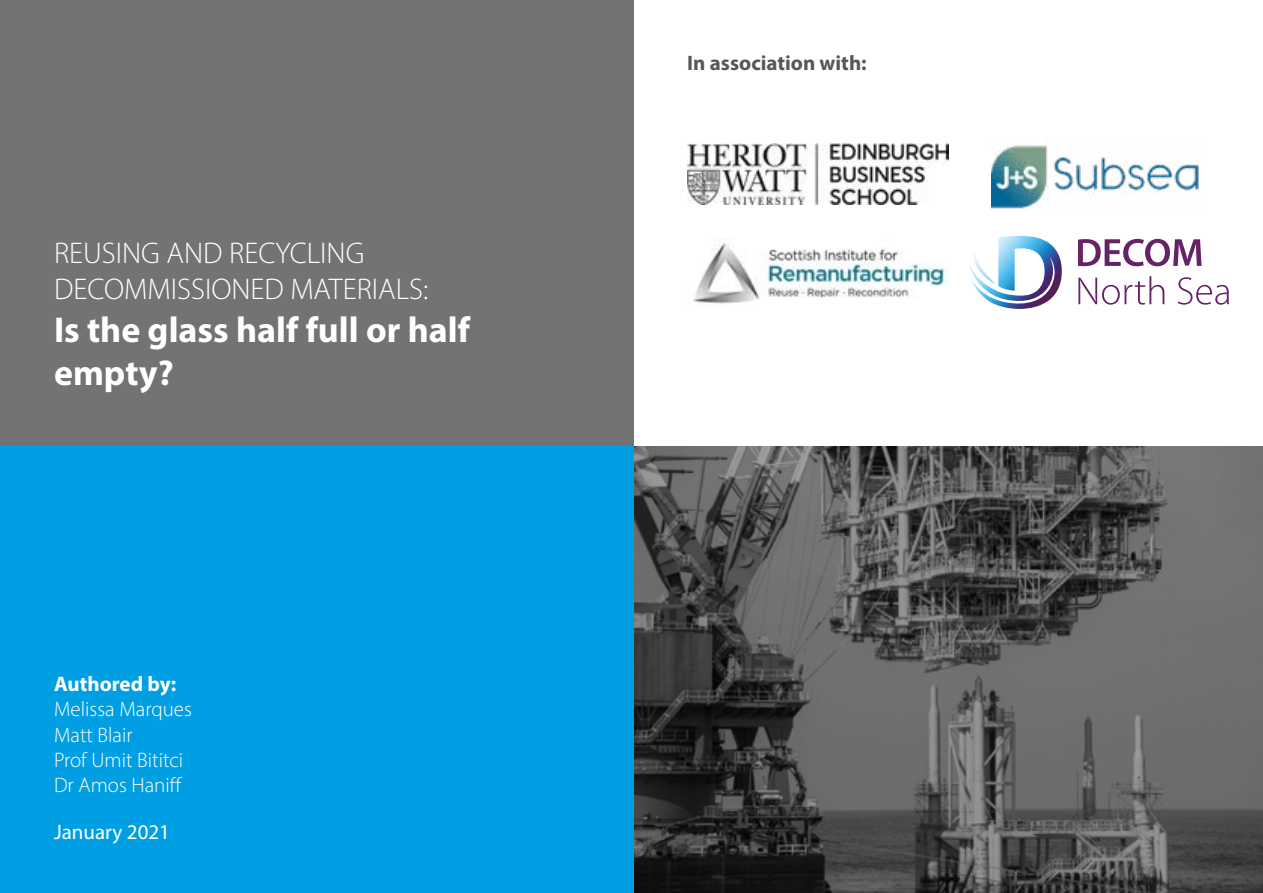
<style>
.page{position:relative;width:1263px;height:893px;background:#fff}
.page>*{position:absolute;margin:0;border:0;box-sizing:border-box;transform-origin:0 0}
.t1{font:36px/43.2px "Myriad Variable Concept";letter-spacing:.2em;color:#fff}
.t2{font:30px/36px "Myriad Variable Concept";letter-spacing:.135em;color:#fff}
.t3{font:21px/25.2px "Myriad Variable Concept";letter-spacing:.155em;color:#fff}
.t4{font:21px "Myriad Variable Concept";letter-spacing:.165em;color:#575756}
</style>
<div class="page">
<div style="left:0;top:0;width:633px;height:446px;background:#747373"></div>
<img style="left:633px;top:446px;width:630px;height:447px">
<svg style="left:1078px;top:239px;width:123px;height:27px"></svg>
<svg style="left:1078px;top:276px;width:86px;height:29px"></svg>
<svg style="left:1178px;top:277px;width:51px;height:28px"></svg>
<svg style="left:969px;top:236px;width:93px;height:73px"></svg>
<div style="left:0;top:446px;width:633px;height:447px;background:#009fe3"></div>
<img style="left:693px;top:240px;width:255px;height:64px">
<img style="left:991px;top:137px;width:208px;height:72px">
<img style="left:687px;top:144px;width:261px;height:60px">
<h2 class="t2" style="left:54px;top:235px;width:376px">REUSING AND RECYCLING<br>DECO MMISSIO NED MATERIALS:</h2>
<h1 class="t1" style="left:54px;top:308px;width:412px">Is the glass half fullor half empty?</h1>
<p class="t3" style="left:54px;top:671px;width:137px">Authored by:<br>Melissa Marques<br>Matt Blair<br>Prof Um it Bititci<br>Dr Amos Haniff</p>
<p class="t3" style="left:54px;top:819px;width:114px">January 2021</p>
<p class="t4" style="left:687px;top:50px;width:179px">In association with:</p>
</div>
